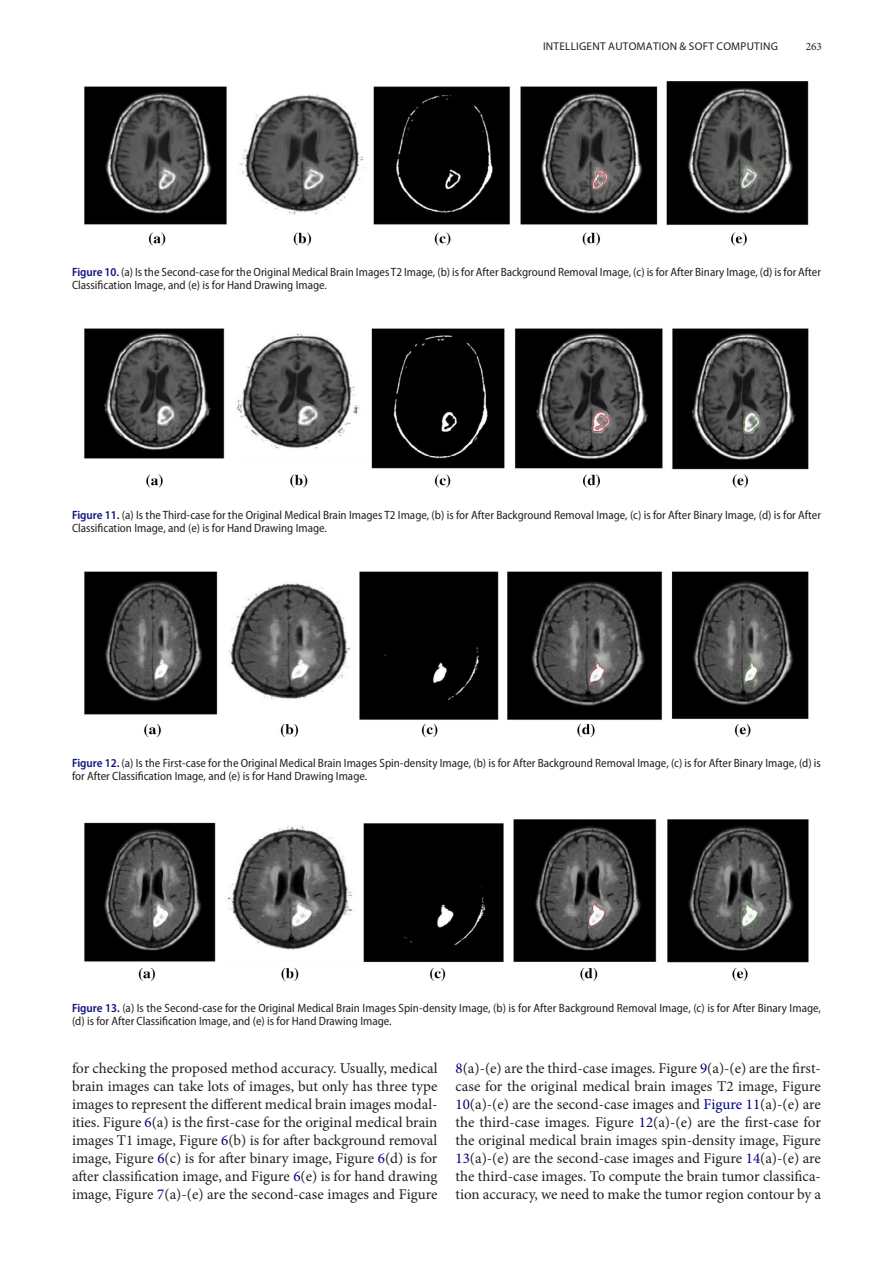
<style>
.page{position:relative;width:893px;height:1263px;background:#fff}
.page>*{position:absolute;margin:0;border:0;box-sizing:border-box;transform-origin:0 0}
.t1{font:15px/18px "Minion Pro";color:#231f20;text-align:justify}
.t2{font:semi-condensed 12px/13.5px "Myriad Pro";color:#231f20}
.t3{font:11.25px "Myriad Pro";letter-spacing:.02em;color:#231f20}
.t4{font:11.25px "Minion Pro";color:#231f20}
.s1{font-weight:600;color:#10147e}
.s2{color:#000080}
</style>
<div class="page">
<img style="left:84px;top:81px;width:725px;height:165px">
<img style="left:84px;top:328px;width:725px;height:160px">
<img style="left:84px;top:571px;width:725px;height:167px">
<img style="left:84px;top:819px;width:725px;height:162px">
<p class="t3" style="left:543px;top:39px;width:236px">INTELLIGENT AUTOMATION &amp; SOFT COMPUTING</p>
<p class="t4" style="left:806px;top:39px;width:18px">263</p>
<p class="t2" style="left:72px;top:265px;width:750px"><span class="s1">Figure 10.</span> (a) Is the Second-case for the Original Medical Brain Images T2 Image, (b) is for After Background Removal Image, (c) is for After Binary Image, (d) is for After<br>Classification Image, and (e) is for Hand Drawing Image.</p>
<p class="t2" style="left:72px;top:508px;width:750px"><span class="s1">Figure 11.</span> (a) Is the Third-case for the Original Medical Brain Images T2 Image, (b) is for After Background Removal Image, (c) is for After Binary Image, (d) is for After<br>Classification Image, and (e) is for Hand Drawing Image.</p>
<p class="t2" style="left:72px;top:756px;width:750px"><span class="s1">Figure 12.</span> (a) Is the First-case for the Original Medical Brain Images Spin-density Image, (b) is for After Background Removal Image, (c) is for After Binary Image, (d) is for After Classification Image, and (e) is for Hand Drawing Image.</p>
<p class="t2" style="left:72px;top:1001px;width:750px"><span class="s1">Figure 13.</span> (a) Is the Second-case for the Original Medical Brain Images Spin-density Image, (b) is for After Background Removal Image, (c) is for After Binary Image, (d) is for After Classification Image, and (e) is for Hand Drawing Image.</p>
<p class="t1" style="left:72px;top:1060px;width:367px">for checking the proposed method accuracy. Usually, medical brain images can take lots of images, but only has three type images to represent the different medical brain images modal&shy;ities. Figure <span class="s2">6</span>(a) is the first-case for the original medical brain images T1 image, Figure <span class="s2">6</span>(b) is for after background removal image, Figure <span class="s2">6</span>(c) is for after binary image, Figure <span class="s2">6</span>(d) is for after classification image, and Figure <span class="s2">6</span>(e) is for hand drawing image, Figure <span class="s2">7</span>(a)-(e) are the second-case images and Figure</p>
<p class="t1" style="left:455px;top:1060px;width:367px"><span class="s2">8</span>(a)-(e) are the third-case images. Figure <span class="s2">9</span>(a)-(e) are the first&shy;case for the original medical brain images T2 image, Figure <span class="s2">10</span>(a)-(e) are the second-case images and <span class="s2">Figure 11</span>(a)-(e) are the third-case images. Figure <span class="s2">12</span>(a)-(e) are the first-case for the original medical brain images spin-density image, Figure <span class="s2">13</span>(a)-(e) are the second-case images and Figure <span class="s2">14</span>(a)-(e) are the third-case images. To compute the brain tumor classifica&shy;tion accuracy, we need to make the tumor region contour by a</p>
</div>
